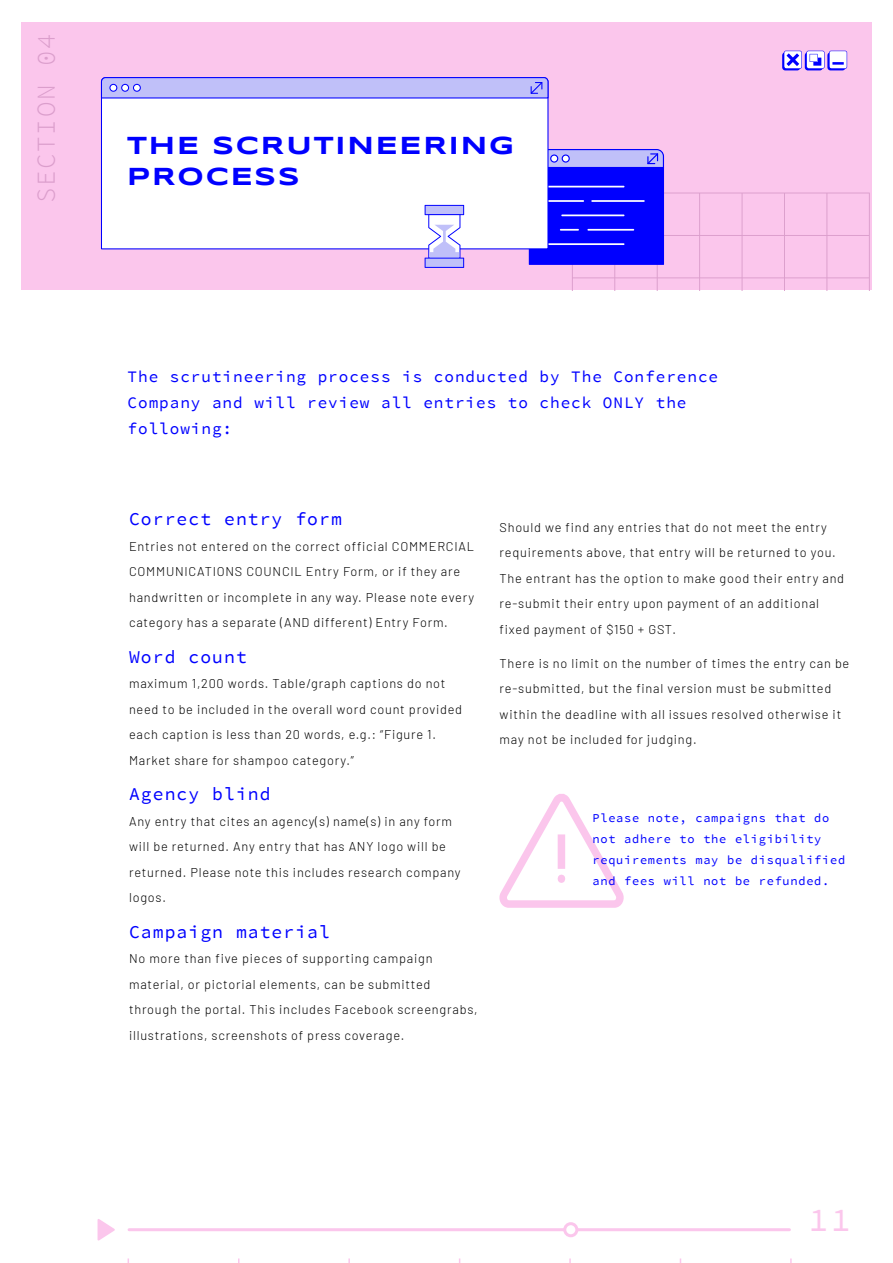
<style>
.page{position:relative;width:893px;height:1263px;background:#fff}
.page>*{position:absolute;margin:0;border:0;box-sizing:border-box;transform-origin:0 0}
.t1{font:33px "Source Code Pro";color:#fbc6ec}
.t2{font:300 25.8px "Source Code Pro";letter-spacing:.06em;color:#db9ecc}
.t3{font:700 25.5px/30.6px "Syncopate";letter-spacing:.075em;color:#00f}
.t4{font:18px "Source Code Pro";letter-spacing:.06em;color:#00f}
.t5{font:16.05px/26.2px "Source Code Pro";letter-spacing:.06em;color:#00f}
.t6{font:300 12.75px/25.5px "Barlow";letter-spacing:.06em;color:#000}
.t7{font:12px/21px "Source Code Pro";letter-spacing:.06em;color:#00f}
</style>
<div class="page">
<div style="left:21px;top:22px;width:850px;height:268px;background:#fbc6ec"></div>
<svg style="left:529px;top:149px;width:341px;height:141px"></svg>
<hr style="left:587px;top:229px;width:47px;height:2px;background:#fff">
<hr style="left:542px;top:243px;width:82px;height:2px;background:#fff">
<div style="left:101px;top:99px;width:448px;height:151px;background:#fff"></div>
<svg style="left:100px;top:77px;width:449px;height:22px"></svg>
<div style="left:110px;top:84px;width:7px;height:7px;background:#fff;border-radius:50%"></div>
<div style="left:109px;top:84px;width:8px;height:8px;border:1px solid #00f;border-radius:50%"></div>
<div style="left:122px;top:84px;width:7px;height:7px;background:#fff;border-radius:50%"></div>
<div style="left:121px;top:84px;width:8px;height:8px;border:1px solid #00f;border-radius:50%"></div>
<div style="left:133px;top:84px;width:7px;height:7px;background:#fff;border-radius:50%"></div>
<div style="left:133px;top:84px;width:8px;height:8px;border:1px solid #00f;border-radius:50%"></div>
<div style="left:827px;top:52px;width:18px;height:18px;background:#00f;border-radius:3px"></div>
<div style="left:782px;top:52px;width:18px;height:18px;background:#00f;border-radius:3px"></div>
<div style="left:805px;top:52px;width:18px;height:18px;background:#00f;border-radius:3px"></div>
<svg style="left:784px;top:51px;width:63px;height:18px"></svg>
<svg style="left:425px;top:205px;width:39px;height:63px"></svg>
<hr style="left:129px;top:1228px;width:660px;height:3px;background:#fbc6ec">
<svg style="left:98px;top:1219px;width:17px;height:22px"></svg>
<svg style="left:499px;top:794px;width:125px;height:114px"></svg>
<div style="left:565px;top:1224px;width:12px;height:12px;background:#fff;border-radius:50%"></div>
<div style="left:563px;top:1222px;width:15px;height:15px;border:3px solid #fbc6ec;border-radius:50%"></div>
<h2 class="t2" style="left:31px;top:203px;width:170px;rotate:-90deg">SECTION 04</h2>
<h3 class="t3" style="left:127px;top:130px;width:389px">THE SCRUTINEERING<br>PROCESS</h3>
<p class="t5" style="left:128px;top:363px;width:592px">The scrutineering process is conducted by The Conference<br>Company and will review all entries to check ONLY the following:</p>
<h3 class="t4" style="left:129px;top:508px;width:214px">Correct entry form</h3>
<p class="t6" style="left:129px;top:532px;width:347px">Entries not entered on the correct official COMMERCIAL COMMUNICATIONS COUNCIL Entry Form, or if they are handwritten or incomplete in any way. Please note every category has a separate (AND different) Entry Form.</p>
<h3 class="t4" style="left:129px;top:645px;width:119px">Word count</h3>
<p class="t6" style="left:129px;top:670px;width:335px">maximum 1,200 words. Table/graph captions do not need to be included in the overall word count provided each caption is less than 20 words, e.g.: “Figure 1.<br>Market share for shampoo category.”</p>
<h3 class="t4" style="left:129px;top:783px;width:143px">Agency blind</h3>
<p class="t6" style="left:129px;top:807px;width:333px">Any entry that cites an agency(s) name(s) in any form will be returned. Any entry that has ANY logo will be returned. Please note this includes research company logos.</p>
<h3 class="t4" style="left:129px;top:920px;width:202px">Campaign material</h3>
<p class="t6" style="left:129px;top:945px;width:350px">No more than five pieces of supporting campaign material, or pictorial elements, can be submitted through the portal. This includes Facebook screengrabs, illustrations, screenshots of press coverage.</p>
<p class="t6" style="left:500px;top:513px;width:346px">Should we find any entries that do not meet the entry requirements above, that entry will be returned to you.<br>The entrant has the option to make good their entry and re-submit their entry upon payment of an additional fixed payment of $150 + GST.</p>
<p class="t6" style="left:500px;top:649px;width:351px">There is no limit on the number of times the entry can be re-submitted, but the final version must be submitted within the deadline with all issues resolved otherwise it may not be included for judging.</p>
<p class="t7" style="left:592px;top:808px;width:254px">Please note, campaigns that do not adhere to the eligibility requirements may be disqualified and fees will not be refunded.</p>
<h1 class="t1" style="left:808px;top:1200px;width:44px">11</h1>
</div>
